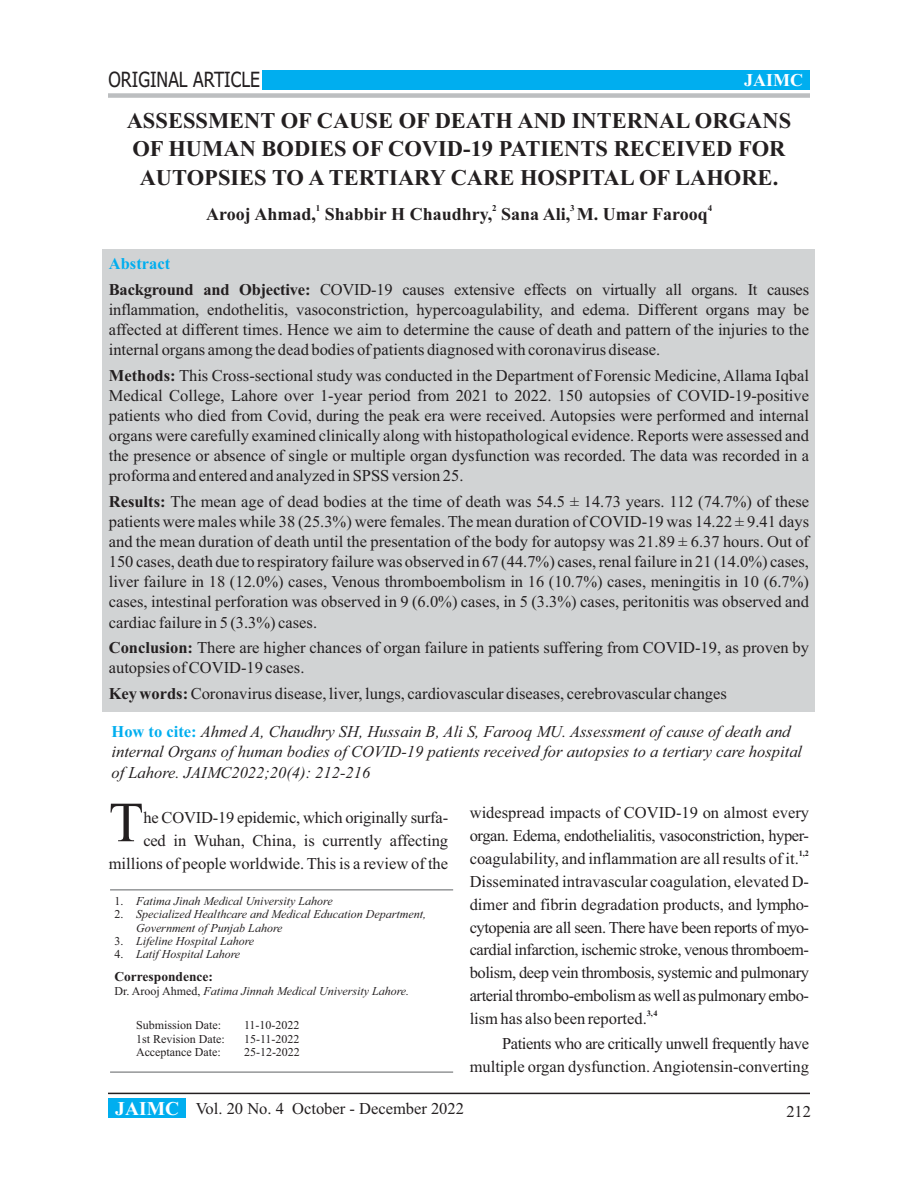
<style>
.page{position:relative;width:918px;height:1188px;background:#fff}
.page>*{position:absolute;margin:0;border:0;box-sizing:border-box;transform-origin:0 0}
.t1{font:56.7px "Times New Roman";color:#231f20}
.t2{font:700 22.5px/28.8px "Times New Roman";color:#231f20;text-align:center}
.t3{font:21px "Tahoma";color:#231f20;scale:.84 1}
.t4{font:700 18px "Times New Roman";color:#231f20}
.t5{font:700 18px "Times New Roman";color:#fff}
.t6{font:16.5px/20.1px "Times New Roman";color:#231f20;text-align:justify}
.t7{font:16.5px/22.8px "Times New Roman";letter-spacing:-.025em;color:#231f20}
.t8{font:italic 16.5px/20.1px "Times New Roman";color:#231f20}
.t9{font:700 13.5px "Times New Roman";color:#231f20}
.t10{font:italic 12px/13.4px "Times New Roman";color:#231f20}
.t11{font:12px "Times New Roman";color:#231f20}
.t12{font:700 9px "Times New Roman";color:#231f20}
.t13{font:700 8.25px "Times New Roman";color:#231f20}
.s1{font-weight:700;color:#00aeef}
.s2{font-weight:700}
.s3{font-weight:700;font-style:normal;color:#00aeef}
.s4{font-style:normal}
.s5{font-weight:700;font-size:19.5px;color:#fff}
</style>
<div class="page">
<div style="left:103px;top:249px;width:712px;height:463px;background:#d1d3d4"></div>
<div style="left:262px;top:70px;width:547px;height:19px;background:#00aeef"></div>
<div style="left:108px;top:93px;width:702px;height:5px;background:#bcbec0"></div>
<hr style="left:108px;top:1093px;width:702px;height:1px;background:#231f20">
<div style="left:108px;top:1098px;width:77px;height:20px;background:#00aeef"></div>
<hr style="left:110px;top:889px;width:343px;height:2px;background:#949698">
<hr style="left:110px;top:1071px;width:343px;height:2px;background:#949698">
<p class="t3" style="left:109px;top:71px;width:182px">ORIGINAL ARTICLE</p>
<p class="t5" style="left:744px;top:73px;width:60px">JAIMC</p>
<h2 class="t2" style="left:127px;top:108px;width:666px">ASSESSMENT OF CAUSE OF DEATH AND INTERNAL ORGANS<br>OF HUMAN BODIES OF COVID-19 PATIENTS RECEIVED FOR<br>AUTOPSIES TO A TERTIARY CARE HOSPITAL OF LAHORE.</h2>
<p class="t12" style="left:316px;top:205px;width:6px">1</p>
<p class="t12" style="left:492px;top:205px;width:6px">2</p>
<p class="t12" style="left:570px;top:205px;width:6px">3</p>
<p class="t12" style="left:708px;top:205px;width:6px">4</p>
<p class="t4" style="left:206px;top:208px;width:503px">Arooj Ahmad, Shabbir H Chaudhry, Sana Ali, M. Umar Farooq</p>
<p class="t6" style="left:109px;top:253px;width:702px;line-height:25.7px"><span class="s1">Abstract<br></span><span class="s2">Background and Objective:</span> COVID-19 causes extensive effects on virtually all organs. It causes</p>
<p class="t6" style="left:109px;top:301px;width:702px">inflammation, endothelitis, vasoconstriction, hypercoagulability, and edema. Different organs may be affected at different times. Hence we aim to determine the cause of death and pattern of the injuries to the internal organs among the dead bodies of patients diagnosed with coronavirus disease.</p>
<p class="t6" style="left:109px;top:367px;width:702px"><span class="s2">Methods:</span> This Cross-sectional study was conducted in the Department of Forensic Medicine, Allama Iqbal Medical College, Lahore over 1-year period from 2021 to 2022. 150 autopsies of COVID-19-positive patients who died from Covid, during the peak era were received. Autopsies were performed and internal organs were carefully examined clinically along with histopathological evidence. Reports were assessed and the presence or absence of single or multiple organ dysfunction was recorded. The data was recorded in a proforma and entered and analyzed in SPSS version 25.</p>
<p class="t6" style="left:109px;top:493px;width:702px"><span class="s2">Results:</span> The mean age of dead bodies at the time of death was 54.5 ± 14.73 years. 112 (74.7%) of these patients were males while 38 (25.3%) were females. The mean duration of COVID-19 was 14.22 ± 9.41 days and the mean duration of death until the presentation of the body for autopsy was 21.89 ± 6.37 hours. Out of 150 cases, death due to respiratory failure was observed in 67 (44.7%) cases, renal failure in 21 (14.0%) cases, liver failure in 18 (12.0%) cases, Venous thromboembolism in 16 (10.7%) cases, meningitis in 10 (6.7%) cases, intestinal perforation was observed in 9 (6.0%) cases, in 5 (3.3%) cases, peritonitis was observed and cardiac failure in 5 (3.3%) cases.</p>
<p class="t6" style="left:109px;top:639px;width:702px"><span class="s2">Conclusion:</span> There are higher chances of organ failure in patients suffering from COVID-19, as proven by autopsies of COVID-19 cases.</p>
<p class="t6" style="left:109px;top:685px;width:620px"><span class="s2">Key words:</span> Coronavirus disease, liver, lungs, cardiovascular diseases, cerebrovascular changes</p>
<p class="t8" style="left:112px;top:723px;width:692px"><span class="s3">How to cite:</span> Ahmed A, Chaudhry SH, Hussain B, Ali S, Farooq MU. Assessment of cause of death and internal Organs of human bodies of COVID-19 patients received for autopsies to a tertiary care hospital of Lahore. JAIMC2022;20(4): 212-216</p>
<h1 class="t1" style="left:109px;top:802px;width:36px">T</h1>
<p class="t6" style="left:109px;top:808px;width:341px;line-height:22.8px;text-align:right">he COVID-19 epidemic, which originally surfa-<br>ced in Wuhan, China, is currently affecting millions of people worldwide. This is a review of the</p>
<p class="t7" style="left:470px;top:803px;width:341px">widespread impacts of COVID-19 on almost every organ. Edema, endothelialitis, vasoconstriction, hyper-</p>
<p class="t13" style="left:799px;top:850px;width:12px">1,2</p>
<p class="t7" style="left:470px;top:849px;width:341px">coagulability, and inflammation are all results of it.<br>Disseminated intravascular coagulation, elevated D&shy;dimer and fibrin degradation products, and lympho&shy;cytopenia are all seen. There have been reports of myo&shy;cardial infarction, ischemic stroke, venous thromboem&shy;bolism, deep vein thrombosis, systemic and pulmonary arterialthrombo-embolismaswell as pulmonary embo-</p>
<p class="t13" style="left:647px;top:1010px;width:12px">3, 4</p>
<p class="t10" style="left:114px;top:896px;width:220px"><span class="s4">1.</span> Fatima Jinah Medical University Lahore</p>
<p class="t10" style="left:136px;top:909px;width:292px;text-indent:-22px"><span class="s4">2.</span> Specialized Healthcare and Medical Education Department,<br>Government of Punjab Lahore</p>
<p class="t10" style="left:114px;top:936px;width:141px"><span class="s4">3.</span> Lifeline Hospital Lahore</p>
<p class="t10" style="left:114px;top:949px;width:127px"><span class="s4">4.</span> Latif Hospital Lahore</p>
<p class="t9" style="left:114px;top:972px;width:100px">Correspondence:</p>
<p class="t10" style="left:114px;top:985px;width:296px"><span class="s4">Dr. Arooj Ahmed,</span> Fatima Jinnah Medical University Lahore.</p>
<p class="t11" style="left:136px;top:1021px;width:87px">Submission Date:</p>
<p class="t11" style="left:244px;top:1021px;width:57px">11-10-2022</p>
<p class="t11" style="left:136px;top:1034px;width:90px">1st Revision Date:</p>
<p class="t11" style="left:244px;top:1034px;width:57px">15-11-2022</p>
<p class="t11" style="left:136px;top:1048px;width:86px">Acceptance Date:</p>
<p class="t11" style="left:244px;top:1048px;width:57px">25-12-2022</p>
<p class="t7" style="left:502px;top:1008px;width:308px;line-height:24.6px;text-indent:-32px">lism has also been reported.<br>Patients who are critically unwell frequently have</p>
<p class="t6" style="left:470px;top:1058px;width:341px">multiple organ dysfunction. Angiotensin-converting</p>
<p class="t6" style="left:115px;top:1100px;width:350px"><span class="s5">JAIMC</span> Vol. 20 No. 4 October - December 2022</p>
<p class="t6" style="left:786px;top:1103px;width:26px">212</p>
</div>
